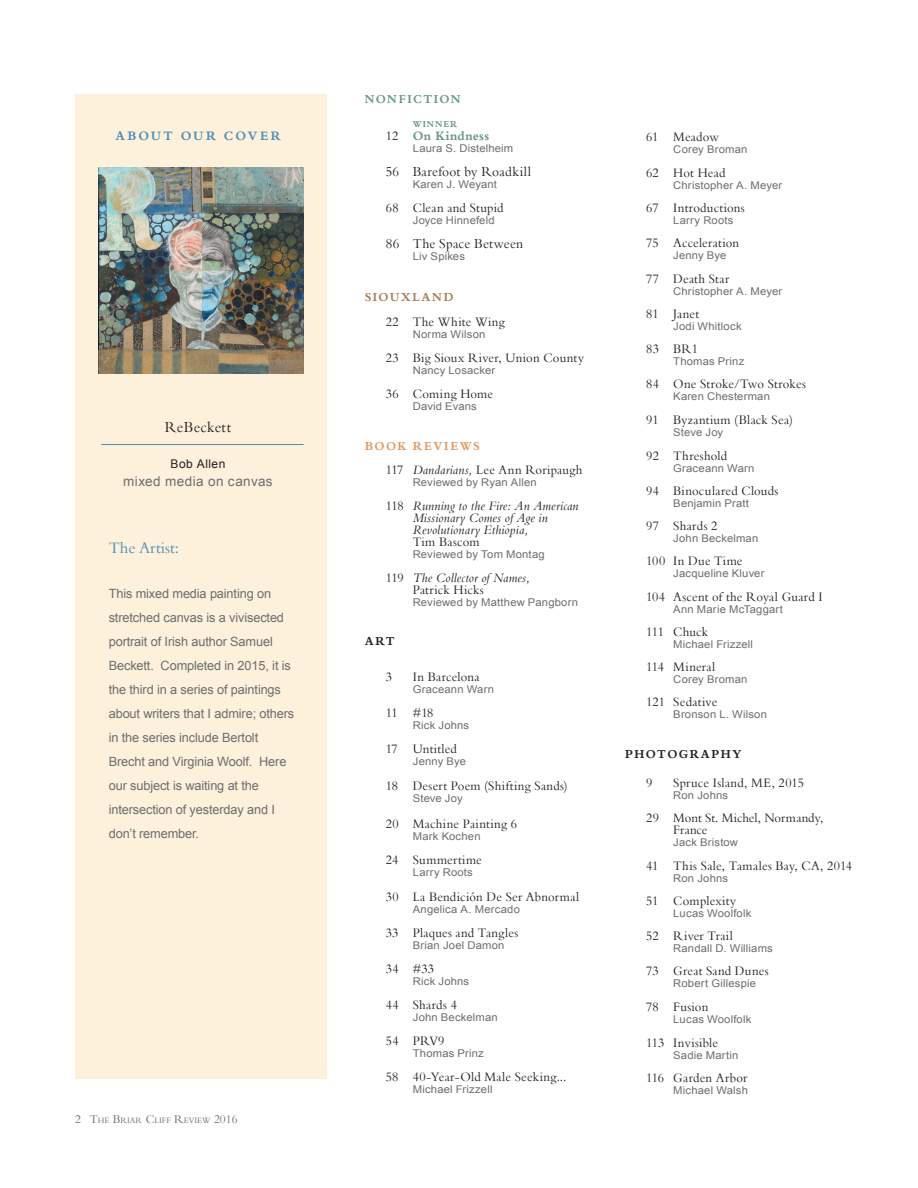
<style>
.page{position:relative;width:918px;height:1188px;background:#fff}
.page>*{position:absolute;margin:0;border:0;box-sizing:border-box;transform-origin:0 0}
.t1{font:16.5px "Bembo";color:#4d8db7}
.t2{font:15.75px "Bembo";letter-spacing:.02em;color:#231f20;scale:.95 1}
.t3{font:14.1px "Bembo";letter-spacing:.015em;color:#231f20;scale:.95 1}
.t4{font:13.5px "Arial";letter-spacing:.03em;color:#6c6d70}
.t5{font:13.35px "Bembo";letter-spacing:.02em;color:#231f20;scale:.95 1}
.t6{font:italic 13.35px/12px "Bembo";letter-spacing:.02em;color:#231f20;scale:.95 1}
.t7{font:13.35px/12px "Bembo";color:#231f20;scale:.95 1}
.t8{font:700 13.35px "Bembo";letter-spacing:.175em;color:#4d8db7;scale:.95 1}
.t9{font:700 13.35px "Bembo";letter-spacing:.03em;color:#69958a;scale:.95 1}
.t10{font:12.75px/24px "Arial";letter-spacing:-.01em;color:#6c6d70}
.t11{font:700 12.6px "Bembo";letter-spacing:.115em;color:#231f20;scale:.95 1}
.t12{font:700 12.6px "Bembo";letter-spacing:.13em;color:#e3985d;scale:.95 1}
.t13{font:700 12.6px "Bembo";letter-spacing:.11em;color:#69958a;scale:.95 1}
.t14{font:700 12.6px "Bembo";letter-spacing:.145em;color:#a67e57;scale:.95 1}
.t15{font:12px "Arial";letter-spacing:.04em;color:#231f20}
.t16{font:10.65px "Arial";letter-spacing:.015em;color:#6c6d70;scale:1.05 1}
.t17{font:700 9.45px "Bembo";letter-spacing:.1em;color:#69958a;scale:.95 1}
.t18{font:8.55px "Bembo";color:#6c6d70}
.s1{font-size:12.3px}
.s2{font-weight:400;color:#231f20}
.s3{font-style:italic}
.s4{font-style:normal}
</style>
<div class="page">
<div style="left:75px;top:94px;width:252px;height:985px;background:#fef1db"></div>
<hr style="left:101px;top:444px;width:203px;height:1px;background:#4d8db7">
<img style="left:99px;top:167px;width:205px;height:207px">
<p class="t8" style="left:115px;top:128px;width:175px">ABOUT OUR COVER</p>
<p class="t2" style="left:165px;top:418px;width:71px">ReBeckett</p>
<p class="t15" style="left:171px;top:456px;width:56px">Bob Allen</p>
<p class="t4" style="left:123px;top:472px;width:151px">mixed media on canvas</p>
<p class="t1" style="left:109px;top:538px;width:72px">The Artist:</p>
<p class="t10" style="left:109px;top:582px;width:187px">This mixed media painting on stretched canvas is a vivisected portrait of Irish author Samuel<br>Beckett. Completed in 2015, it is the third in a series of paintings about writers that I admire; others in the series include Bertolt<br>Brecht and Virginia Woolf. Here our subject is waiting at the intersection of yesterday and I don’t remember.</p>
<p class="t18" style="left:75px;top:1115px;width:164px"><span class="s1">2 T</span>HE <span class="s1">B</span>RIAR <span class="s1">C</span>LIFF <span class="s1">R</span>EVIEW <span class="s1">2016</span></p>
<p class="t13" style="left:365px;top:91px;width:102px">NONFICTION</p>
<p class="t17" style="left:413px;top:118px;width:48px">WINNER</p>
<p class="t9" style="left:386px;top:128px;width:110px"><span class="s2">12</span> On Kindness</p>
<p class="t16" style="left:413px;top:141px;width:97px">Laura S. Distelheim</p>
<p class="t3" style="left:386px;top:163px;width:154px">56 Barefoot by Roadkill</p>
<p class="t16" style="left:413px;top:177px;width:82px">Karen J. Weyant</p>
<p class="t5" style="left:386px;top:200px;width:125px">68 Clean and Stupid</p>
<p class="t16" style="left:413px;top:213px;width:79px">Joyce Hinnefeld</p>
<p class="t3" style="left:386px;top:235px;width:146px">86 The Space Between</p>
<p class="t16" style="left:413px;top:249px;width:51px">Liv Spikes</p>
<p class="t14" style="left:365px;top:289px;width:95px">SIOUXLAND</p>
<p class="t5" style="left:386px;top:314px;width:127px">22 The White Wing</p>
<p class="t16" style="left:413px;top:328px;width:71px">Norma Wilson</p>
<p class="t5" style="left:386px;top:350px;width:210px">23 Big Sioux River, Union County</p>
<p class="t16" style="left:413px;top:364px;width:80px">Nancy Losacker</p>
<p class="t5" style="left:386px;top:386px;width:114px">36 Coming Home</p>
<p class="t16" style="left:413px;top:400px;width:62px">David Evans</p>
<p class="t12" style="left:365px;top:439px;width:123px">BOOK REVIEWS</p>
<p class="t5" style="left:386px;top:462px;width:209px">117 <span class="s3">Dandarians,</span> Lee Ann Roripaugh</p>
<p class="t16" style="left:413px;top:476px;width:120px">Reviewed by Ryan Allen</p>
<p class="t6" style="left:413px;top:500px;width:176px;text-indent:-27px"><span class="s4">118</span> Running to the Fire: An American<br>Missionary Comes of Age in<br>Revolutionary Ethiopia,</p>
<p class="t5" style="left:413px;top:534px;width:72px">Tim Bascom</p>
<p class="t16" style="left:413px;top:548px;width:127px">Reviewed by Tom Montag</p>
<p class="t6" style="left:413px;top:572px;width:125px;text-indent:-27px"><span class="s4">119</span> The Collector of Names,<br><span class="s4">Patrick Hicks</span></p>
<p class="t16" style="left:413px;top:596px;width:159px">Reviewed by Matthew Pangborn</p>
<p class="t11" style="left:365px;top:633px;width:33px">ART</p>
<p class="t5" style="left:386px;top:668px;width:8px">3</p>
<p class="t5" style="left:413px;top:668px;width:72px">In Barcelona</p>
<p class="t16" style="left:413px;top:682px;width:79px">Graceann Warn</p>
<p class="t5" style="left:386px;top:704px;width:52px">11 #18</p>
<p class="t16" style="left:413px;top:718px;width:55px">Rick Johns</p>
<p class="t5" style="left:386px;top:740px;width:76px">17 Untitled</p>
<p class="t16" style="left:413px;top:754px;width:52px">Jenny Bye</p>
<p class="t5" style="left:386px;top:778px;width:193px">18 Desert Poem (Shifting Sands)</p>
<p class="t16" style="left:413px;top:791px;width:49px">Steve Joy</p>
<p class="t5" style="left:386px;top:815px;width:140px">20 Machine Painting 6</p>
<p class="t16" style="left:413px;top:829px;width:66px">Mark Kochen</p>
<p class="t5" style="left:386px;top:851px;width:103px">24 Summertime</p>
<p class="t16" style="left:413px;top:865px;width:59px">Larry Roots</p>
<p class="t5" style="left:386px;top:889px;width:205px">30 La Bendición De Ser Abnormal</p>
<p class="t16" style="left:413px;top:902px;width:104px">Angelica A. Mercado</p>
<p class="t5" style="left:386px;top:925px;width:141px">33 Plaques and Tangles</p>
<p class="t16" style="left:413px;top:938px;width:89px">Brian Joel Damon</p>
<p class="t5" style="left:386px;top:961px;width:52px">34 #33</p>
<p class="t16" style="left:413px;top:974px;width:55px">Rick Johns</p>
<p class="t5" style="left:386px;top:997px;width:76px">44 Shards 4</p>
<p class="t16" style="left:413px;top:1010px;width:82px">John Beckelman</p>
<p class="t5" style="left:386px;top:1033px;width:63px">54 PRV9</p>
<p class="t16" style="left:413px;top:1046px;width:69px">Thomas Prinz</p>
<p class="t5" style="left:386px;top:1069px;width:192px">58 40-Year-Old Male Seeking...</p>
<p class="t16" style="left:413px;top:1082px;width:77px">Michael Frizzell</p>
<p class="t5" style="left:646px;top:129px;width:78px">61 Meadow</p>
<p class="t16" style="left:673px;top:142px;width:72px">Corey Broman</p>
<p class="t5" style="left:646px;top:165px;width:85px">62 Hot Head</p>
<p class="t16" style="left:673px;top:178px;width:105px">Christopher A. Meyer</p>
<p class="t5" style="left:646px;top:200px;width:105px">67 Introductions</p>
<p class="t16" style="left:673px;top:213px;width:59px">Larry Roots</p>
<p class="t5" style="left:646px;top:235px;width:99px">75 Acceleration</p>
<p class="t16" style="left:673px;top:249px;width:52px">Jenny Bye</p>
<p class="t5" style="left:646px;top:270px;width:89px">77 Death Star</p>
<p class="t16" style="left:673px;top:284px;width:105px">Christopher A. Meyer</p>
<p class="t5" style="left:646px;top:306px;width:57px">81 Janet</p>
<p class="t16" style="left:673px;top:319px;width:67px">Jodi Whitlock</p>
<p class="t5" style="left:646px;top:341px;width:56px">83 BR1</p>
<p class="t16" style="left:673px;top:354px;width:69px">Thomas Prinz</p>
<p class="t5" style="left:646px;top:376px;width:170px">84 One Stroke/Two Strokes</p>
<p class="t16" style="left:673px;top:390px;width:94px">Karen Chesterman</p>
<p class="t5" style="left:646px;top:412px;width:156px">91 Byzantium (Black Sea)</p>
<p class="t16" style="left:673px;top:426px;width:49px">Steve Joy</p>
<p class="t5" style="left:646px;top:447px;width:87px">92 Threshold</p>
<p class="t16" style="left:673px;top:461px;width:79px">Graceann Warn</p>
<p class="t5" style="left:646px;top:483px;width:141px">94 Binoculared Clouds</p>
<p class="t16" style="left:673px;top:496px;width:74px">Benjamin Pratt</p>
<p class="t5" style="left:646px;top:518px;width:76px">97 Shards 2</p>
<p class="t16" style="left:673px;top:531px;width:82px">John Beckelman</p>
<p class="t5" style="left:646px;top:553px;width:103px">100 In Due Time</p>
<p class="t16" style="left:673px;top:567px;width:88px">Jacqueline Kluver</p>
<p class="t5" style="left:646px;top:588px;width:187px">104 Ascent of the Royal Guard I</p>
<p class="t16" style="left:673px;top:602px;width:106px">Ann Marie McTaggart</p>
<p class="t5" style="left:646px;top:624px;width:67px">111 Chuck</p>
<p class="t16" style="left:673px;top:637px;width:77px">Michael Frizzell</p>
<p class="t5" style="left:646px;top:659px;width:74px">114 Mineral</p>
<p class="t16" style="left:673px;top:672px;width:72px">Corey Broman</p>
<p class="t5" style="left:646px;top:694px;width:76px">121 Sedative</p>
<p class="t16" style="left:673px;top:708px;width:91px">Bronson L. Wilson</p>
<p class="t11" style="left:625px;top:747px;width:124px">PHOTOGRAPHY</p>
<p class="t5" style="left:646px;top:775px;width:8px">9</p>
<p class="t5" style="left:673px;top:775px;width:139px">Spruce Island, ME, 2015</p>
<p class="t16" style="left:673px;top:788px;width:54px">Ron Johns</p>
<p class="t7" style="left:673px;top:812px;width:159px;text-indent:-27px">29 Mont St. Michel, Normandy,<br>France</p>
<p class="t16" style="left:673px;top:836px;width:63px">Jack Bristow</p>
<p class="t5" style="left:646px;top:857px;width:218px">41 This Sale, Tamales Bay, CA, 2014</p>
<p class="t16" style="left:673px;top:871px;width:54px">Ron Johns</p>
<p class="t5" style="left:646px;top:893px;width:96px">51 Complexity</p>
<p class="t16" style="left:673px;top:906px;width:76px">Lucas Woolfolk</p>
<p class="t5" style="left:646px;top:928px;width:93px">52 River Trail</p>
<p class="t16" style="left:673px;top:941px;width:96px">Randall D. Williams</p>
<p class="t5" style="left:646px;top:963px;width:130px">73 Great Sand Dunes</p>
<p class="t16" style="left:673px;top:977px;width:80px">Robert Gillespie</p>
<p class="t5" style="left:646px;top:998px;width:67px">78 Fusion</p>
<p class="t16" style="left:673px;top:1012px;width:76px">Lucas Woolfolk</p>
<p class="t5" style="left:646px;top:1034px;width:77px">113 Invisible</p>
<p class="t16" style="left:673px;top:1048px;width:64px">Sadie Martin</p>
<p class="t5" style="left:646px;top:1070px;width:108px">116 Garden Arbor</p>
<p class="t16" style="left:673px;top:1083px;width:73px">Michael Walsh</p>
</div>
